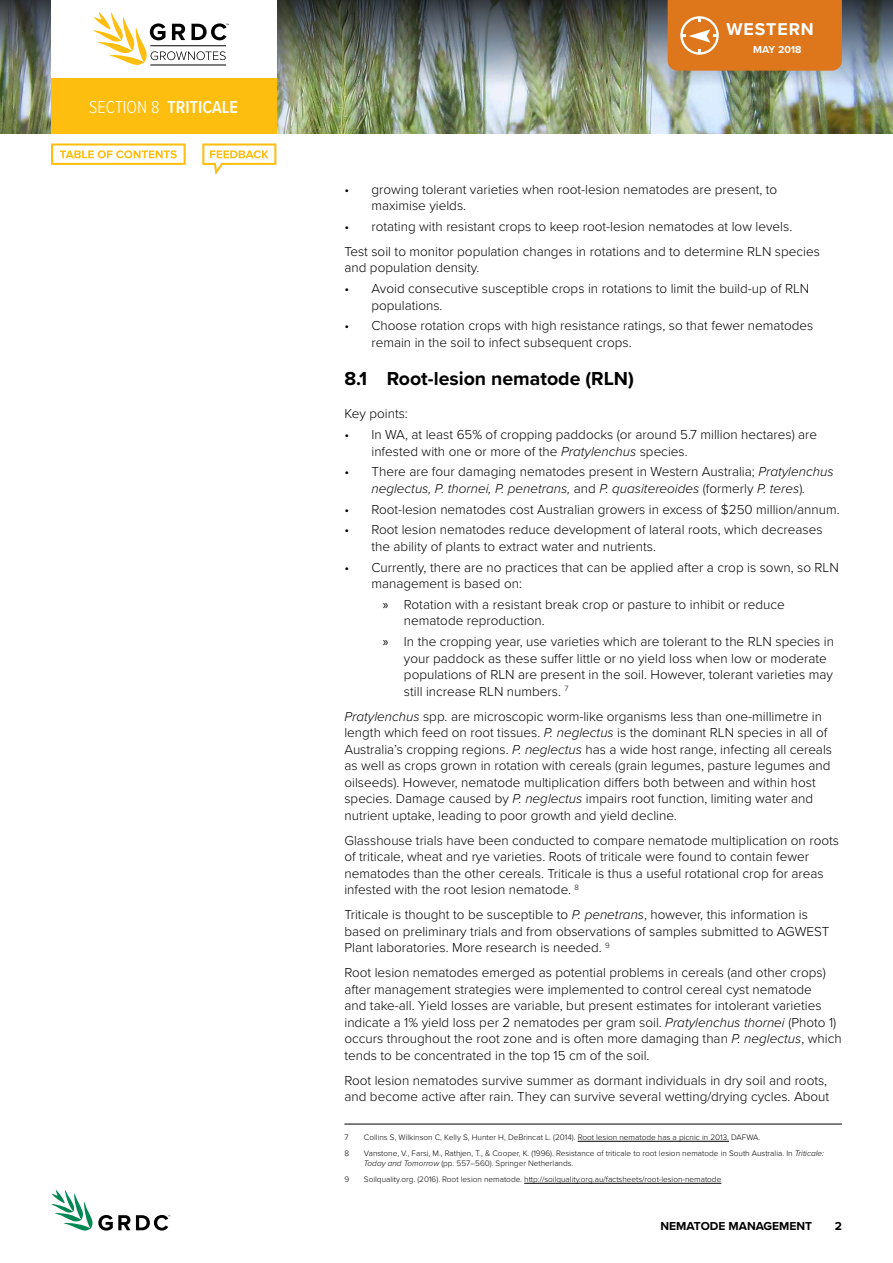
<style>
.page{position:relative;width:893px;height:1263px;background:#fff}
.page>*{position:absolute;margin:0;border:0;box-sizing:border-box;transform-origin:0 0}
.t1{font:700 19.5px "Proxima Nova";color:#000}
.t2{font:600 18px "Proxima Nova Cond";color:#fff}
.t3{font:700 17.7px "Proxima Nova";letter-spacing:.05em;color:#fff}
.t4{font:300 13.5px/16.5px "Proxima Nova";color:#000}
.t5{font:700 12px "Proxima Nova";color:#000}
.t6{font:700 10.5px "Proxima Nova";color:#fff}
.t7{font:300 8.25px/9.8px "Proxima Nova";color:#000}
.s1{font-weight:300}
.s2{font-style:italic}
.s3{font-family:"Myriad Pro";font-weight:400}
</style>
<div class="page">
<img style="left:0;top:117px;width:893px;height:16px">
<img style="left:0;top:0;width:893px;height:117px">
<svg style="left:51px;top:1190px;width:119px;height:41px"></svg>
<div style="left:51px;top:0;width:225px;height:81px;background:#fff"></div>
<div style="left:51px;top:78px;width:225px;height:55px;background:#febe10"></div>
<div style="left:668px;top:0;width:174px;height:71px;background:#de761c"></div>
<hr style="left:150px;top:65px;width:76px;height:1px;background:#000">
<svg style="left:93px;top:12px;width:136px;height:53px"></svg>
<hr style="left:344px;top:1124px;width:498px;height:1px;background:#000">
<hr style="left:578px;top:1141px;width:151px;height:1px;background:#000">
<hr style="left:524px;top:1183px;width:197px;height:1px;background:#000">
<svg style="left:51px;top:143px;width:135px;height:22px"></svg>
<svg style="left:202px;top:143px;width:74px;height:32px"></svg>
<h2 class="t2" style="left:89px;top:94px;width:96px"><span class="s1">SECTION 8</span> TRITICALE</h2>
<h3 class="t3" style="left:726px;top:19px;width:89px">WESTERN</h3>
<p class="t6" style="left:753px;top:41px;width:50px">MAY 2018</p>
<p class="t4" style="left:371px;top:180px;width:407px;text-indent:-27px">• growing tolerant varieties when root-lesion nematodes are present, to maximise yields.</p>
<p class="t4" style="left:344px;top:213px;width:477px;line-height:25px">• rotating with resistant crops to keep root-lesion nematodes at low levels.<br>Test soil to monitor population changes in rotations and to determine RLN species</p>
<p class="t4" style="left:344px;top:259px;width:137px">and population density.</p>
<p class="t4" style="left:371px;top:280px;width:439px;text-indent:-27px">• Avoid consecutive susceptible crops in rotations to limit the build-up of RLN populations.</p>
<p class="t4" style="left:371px;top:317px;width:443px;text-indent:-27px">• Choose rotation crops with high resistance ratings, so that fewer nematodes remain in the soil to infect subsequent crops.</p>
<h1 class="t1" style="left:344px;top:364px;width:291px">8.1 ROOT-LESION NEMATODE (RLN)</h1>
<p class="t4" style="left:344px;top:405px;width:65px">Key points:</p>
<p class="t4" style="left:371px;top:426px;width:447px;text-indent:-27px">• In WA, at least 65% of cropping paddocks (or around 5.7 million hectares) are infested with one or more of the <span class="s2">Pratylenchus</span> species.</p>
<p class="t4" style="left:344px;top:463px;width:491px;text-align:center">• There are four damaging nematodes present in Western Australia; <span class="s2">Pratylenchus neglectus, P. thornei, P. penetrans,</span> and <span class="s2">P. quasitereoides</span> (formerly <span class="s2">P. teres</span>)<span class="s2">.</span></p>
<p class="t4" style="left:344px;top:500px;width:497px">• Root-lesion nematodes cost Australian growers in excess of $250 million/annum.</p>
<p class="t4" style="left:371px;top:521px;width:453px;text-indent:-27px">• Root lesion nematodes reduce development of lateral roots, which decreases the ability of plants to extract water and nutrients.</p>
<p class="t4" style="left:371px;top:558px;width:469px;text-indent:-27px">• Currently, there are no practices that can be applied after a crop is sown, so RLN management is based on:</p>
<p class="t4" style="left:404px;top:595px;width:382px;text-indent:-21px"><span class="s3">»</span> Rotation with a resistant break crop or pasture to inhibit or reduce nematode reproduction.</p>
<p class="t4" style="left:404px;top:633px;width:432px;text-indent:-21px"><span class="s3">»</span> In the cropping year, use varieties which are tolerant to the RLN species in your paddock as these suffer little or no yield loss when low or moderate populations of RLN are present in the soil. However, tolerant varieties may still increase RLN numbers. <sup>7</sup></p>
<p class="t4" style="left:344px;top:707px;width:489px"><span class="s2">Pratylenchus</span> spp. are microscopic worm-like organisms less than one-millimetre in length which feed on root tissues. <span class="s2">P. neglectus</span> is the dominant RLN species in all of Australia’s cropping regions. <span class="s2">P. neglectus</span> has a wide host range, infecting all cereals as well as crops grown in rotation with cereals (grain legumes, pasture legumes and oilseeds). However, nematode multiplication differs both between and within host species. Damage caused by <span class="s2">P. neglectus</span> impairs root function, limiting water and nutrient uptake, leading to poor growth and yield decline.</p>
<p class="t4" style="left:344px;top:831px;width:496px">Glasshouse trials have been conducted to compare nematode multiplication on roots of triticale, wheat and rye varieties. Roots of triticale were found to contain fewer nematodes than the other cereals. Triticale is thus a useful rotational crop for areas infested with the root lesion nematode. <sup>8</sup></p>
<p class="t4" style="left:344px;top:906px;width:486px">Triticale is thought to be susceptible to <span class="s2">P. penetrans</span>, however, this information is based on preliminary trials and from observations of samples submitted to AGWEST<br>Plant laboratories. More research is needed. <sup>9</sup></p>
<p class="t4" style="left:344px;top:964px;width:499px">Root lesion nematodes emerged as potential problems in cereals (and other crops) after management strategies were implemented to control cereal cyst nematode<br>and take-all. Yield losses are variable, but present estimates for intolerant varieties indicate a 1% yield loss per 2 nematodes per gram soil. <span class="s2">Pratylenchus thornei</span> (Photo 1) occurs throughout the root zone and is often more damaging than <span class="s2">P. neglectus</span>, which tends to be concentrated in the top 15 cm of the soil.</p>
<p class="t4" style="left:344px;top:1071px;width:486px">Root lesion nematodes survive summer as dormant individuals in dry soil and roots, and become active after rain. They can survive several wetting/drying cycles. About</p>
<p class="t7" style="left:344px;top:1132px;width:6px">7</p>
<p class="t7" style="left:364px;top:1132px;width:398px">Collins S, Wilkinson C, Kelly S, Hunter H, DeBrincat L. (2014). Root lesion nematode has a picnic in 2013. DAFWA.</p>
<p class="t7" style="left:344px;top:1148px;width:6px">8</p>
<p class="t7" style="left:364px;top:1148px;width:462px">Vanstone, V., Farsi, M., Rathjen, T., &amp; Cooper, K. (1996). Resistance of triticale to root lesion nematode in South Australia. In <span class="s2">Triticale:<br>Today and Tomorrow</span> (pp. 557–560). Springer Netherlands.</p>
<p class="t7" style="left:344px;top:1174px;width:6px">9</p>
<p class="t7" style="left:364px;top:1174px;width:359px">Soilquality.org. (2016). Root lesion nematode. http://soilquality.org.au/factsheets/root-lesion-nematode</p>
<p class="t5" style="left:660px;top:1217px;width:153px">NEMATODE MANAGEMENT</p>
<p class="t5" style="left:835px;top:1217px;width:9px">2</p>
</div>
